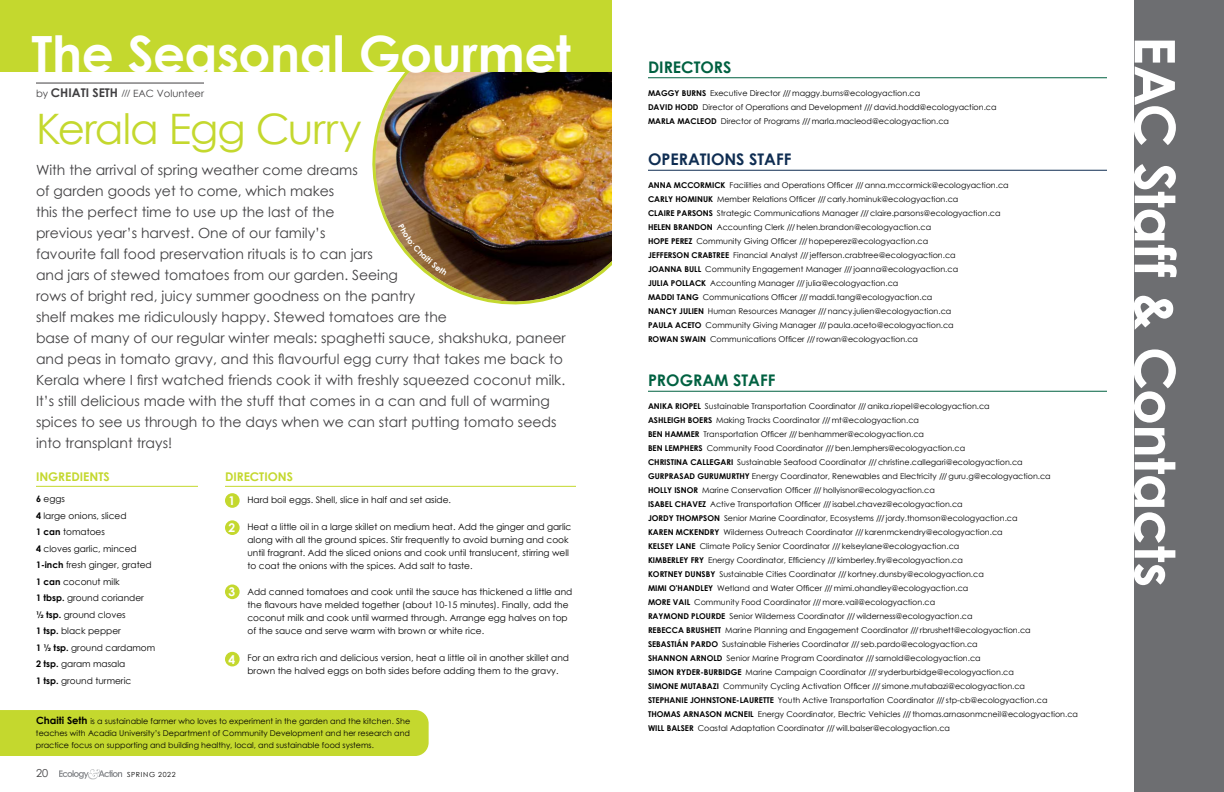
<style>
.page{position:relative;width:1224px;height:792px;background:#fff}
.page>*{position:absolute;margin:0;border:0;box-sizing:border-box;transform-origin:0 0}
.t1{font:700 56px "Century Gothic";letter-spacing:-.01em;color:#fff}
.t2{font:700 50px "Century Gothic";letter-spacing:-.005em;color:#fff}
.t3{font:42px "Century Gothic";letter-spacing:-.02em;color:#c4d82e}
.t4{font:700 16px "Century Gothic";color:#006141}
.t5{font:700 16px "Century Gothic";color:#0f2d52}
.t6{font:14px/21px "Century Gothic";color:#414042}
.t7{font:700 12px "Century Gothic";color:#c4d82e}
.t8{font:700 12px "Century Gothic";color:#fff}
.t9{font:11px "Century Gothic";color:#414042}
.t10{font:10px "Century Gothic";color:#414042}
.t11{font:9px/16.5px "Century Gothic";color:#000}
.t12{font:8px/14px "Century Gothic";color:#000}
.t13{font:7px "Century Gothic";letter-spacing:.1em;color:#000}
.s1{font-weight:700;font-size:12px}
.s2{font-size:8.5px}
.s3{font-weight:700}
.s4{font-weight:700;font-size:10px}
</style>
<div class="page">
<img style="left:372px;top:72px;width:240px;height:233px">
<div style="left:0;top:0;width:612px;height:72px;background:#c4d82e"></div>
<div style="left:0;top:710px;width:429px;height:46px;background:#c4d82e"></div>
<div style="left:1135px;top:0;width:89px;height:792px;background:#6d6e71"></div>
<svg style="left:59px;top:769px;width:63px;height:10px"></svg>
<hr style="left:225px;top:486px;width:351px;height:1px;background:#c4d82e">
<hr style="left:36px;top:83px;width:168px;height:1px;background:#414042">
<hr style="left:648px;top:77px;width:459px;height:1px;background:#006141">
<hr style="left:648px;top:170px;width:459px;height:1px;background:#0f2d52">
<hr style="left:648px;top:391px;width:459px;height:1px;background:#006141">
<hr style="left:36px;top:486px;width:162px;height:1px;background:#c4d82e">
<div style="left:225px;top:652px;width:15px;height:14px;background:#c4d82e;border-radius:50%"></div>
<div style="left:225px;top:585px;width:15px;height:14px;background:#c4d82e;border-radius:50%"></div>
<div style="left:225px;top:520px;width:15px;height:15px;background:#c4d82e;border-radius:50%"></div>
<div style="left:225px;top:493px;width:15px;height:15px;background:#c4d82e;border-radius:50%"></div>
<svg style="left:398px;top:224px;width:49px;height:51px"></svg>
<h2 class="t2" style="left:32px;top:22px;width:541px">The Seasonal Gourmet</h2>
<p class="t10" style="left:36px;top:86px;width:170px">by <span class="s1">CHIATI SETH</span> <span class="s2">///</span> EAC Volunteer</p>
<h3 class="t3" style="left:36px;top:100px;width:327px">Kerala Egg Curry</h3>
<p class="t6" style="left:36px;top:159px;width:531px">With the arrival of spring weather come dreams<br>of garden goods yet to come, which makes<br>this the perfect time to use up the last of the<br>previous year’s harvest. One of our family’s<br>favourite fall food preservation rituals is to can jars<br>and jars of stewed tomatoes from our garden. Seeing<br>rows of bright red, juicy summer goodness on the pantry<br>shelf makes me ridiculously happy. Stewed tomatoes are the<br>base of many of our regular winter meals: spaghetti sauce, shakshuka, paneer and peas in tomato gravy, and this flavourful egg curry that takes me back to Kerala where I first watched friends cook it with freshly squeezed coconut milk.<br>It’s still delicious made with the stuff that comes in a can and full of warming spices to see us through to the days when we can start putting tomato seeds into transplant trays!</p>
<h3 class="t7" style="left:36px;top:469px;width:75px">INGREDIENTS</h3>
<p class="t11" style="left:36px;top:491px;width:121px"><span class="s3">6</span> eggs<br><span class="s3">4</span> large onions, sliced<br><span class="s3">1 can</span> tomatoes<br><span class="s3">4</span> cloves garlic, minced<br><span class="s3">1-inch</span> fresh ginger, grated<br><span class="s3">1 can</span> coconut milk<br><span class="s3">1 tbsp.</span> ground coriander<br><span class="s3">½ tsp.</span> ground cloves<br><span class="s3">1 tsp.</span> black pepper<br><span class="s3">1 ½ tsp.</span> ground cardamom<br><span class="s3">2 tsp.</span> garam masala<br><span class="s3">1 tsp.</span> ground turmeric</p>
<h3 class="t7" style="left:225px;top:469px;width:69px">DIRECTIONS</h3>
<p class="t11" style="left:248px;top:492px;width:205px">Hard boil eggs. Shell, slice in half and set aside.</p>
<p class="t11" style="left:248px;top:520px;width:325px;line-height:13px">Heat a little oil in a large skillet on medium heat. Add the ginger and garlic along with all the ground spices. Stir frequently to avoid burning and cook until fragrant. Add the sliced onions and cook until translucent, stirring well to coat the onions with the spices. Add salt to taste.</p>
<p class="t11" style="left:248px;top:585px;width:326px;line-height:13px">Add canned tomatoes and cook until the sauce has thickened a little and the flavours have melded together (about 10-15 minutes). Finally, add the coconut milk and cook until warmed through. Arrange egg halves on top of the sauce and serve warm with brown or white rice.</p>
<p class="t11" style="left:248px;top:651px;width:323px;line-height:13px">For an extra rich and delicious version, heat a little oil in another skillet and brown the halved eggs on both sides before adding them to the gravy.</p>
<h3 class="t8" style="left:229px;top:493px;width:8px">1</h3>
<h3 class="t8" style="left:229px;top:520px;width:8px">2</h3>
<h3 class="t8" style="left:229px;top:584px;width:8px">3</h3>
<h3 class="t8" style="left:229px;top:652px;width:8px">4</h3>
<p class="t12" style="left:36px;top:715px;width:376px;line-height:12px;text-align:justify"><span class="s4">Chaiti Seth</span> is a sustainable farmer who loves to experiment in the garden and the kitchen. She teaches with Acadia University’s Department of Community Development and her research and practice focus on supporting and building healthy, local, and sustainable food systems.</p>
<h3 class="t9" style="left:36px;top:766px;width:14px">20</h3>
<p class="t13" style="left:127px;top:770px;width:50px">SPRING 2022</p>
<h3 class="t4" style="left:648px;top:57px;width:85px">DIRECTORS</h3>
<p class="t12" style="left:648px;top:86px;width:350px"><span class="s3">MAGGY BURNS</span> Executive Director /// maggy.burns@ecologyaction.ca<br><span class="s3">DAVID HODD</span> Director of Operations and Development /// david.hodd@ecologyaction.ca<br><span class="s3">MARLA MACLEOD</span> Director of Programs /// marla.macleod@ecologyaction.ca</p>
<h3 class="t5" style="left:648px;top:149px;width:145px">OPERATIONS STAFF</h3>
<p class="t12" style="left:648px;top:178px;width:362px"><span class="s3">ANNA MCCORMICK</span> Facilities and Operations Officer /// anna.mccormick@ecologyaction.ca <span class="s3">CARLY HOMINUK</span> Member Relations Officer /// carly.hominuk@ecologyaction.ca<br><span class="s3">CLAIRE PARSONS</span> Strategic Communications Manager /// claire.parsons@ecologyaction.ca <span class="s3">HELEN BRANDON</span> Accounting Clerk /// helen.brandon@ecologyaction.ca<br><span class="s3">HOPE PEREZ</span> Community Giving Officer /// hopeperez@ecologyaction.ca<br><span class="s3">JEFFERSON CRABTREE</span> Financial Analyst /// jefferson.crabtree@ecologyaction.ca<br><span class="s3">JOANNA BULL</span> Community Engagement Manager /// joanna@ecologyaction.ca<br><span class="s3">JULIA POLLACK</span> Accounting Manager /// julia@ecologyaction.ca<br><span class="s3">MADDI TANG</span> Communications Officer /// maddi.tang@ecologyaction.ca<br><span class="s3">NANCY JULIEN</span> Human Resources Manager /// nancy.julien@ecologyaction.ca<br><span class="s3">PAULA ACETO</span> Community Giving Manager /// paula.aceto@ecologyaction.ca<br><span class="s3">ROWAN SWAIN</span> Communications Officer /// rowan@ecologyaction.ca</p>
<h3 class="t4" style="left:648px;top:370px;width:129px">PROGRAM STAFF</h3>
<p class="t12" style="left:648px;top:399px;width:432px"><span class="s3">ANIKA RIOPEL</span> Sustainable Transportation Coordinator /// anika.riopel@ecologyaction.ca<br><span class="s3">ASHLEIGH BOERS</span> Making Tracks Coordinator /// mt@ecologyaction.ca<br><span class="s3">BEN HAMMER</span> Transportation Officer /// benhammer@ecologyaction.ca<br><span class="s3">BEN LEMPHERS</span> Community Food Coordinator /// ben.lemphers@ecologyaction.ca<br><span class="s3">CHRISTINA CALLEGARI</span> Sustainable Seafood Coordinator /// christine.callegari@ecologyaction.ca<br><span class="s3">GURPRASAD GURUMURTHY</span> Energy Coordinator, Renewables and Electricity /// guru.g@ecologyaction.ca<br><span class="s3">HOLLY ISNOR</span> Marine Conservation Officer /// hollyisnor@ecologyaction.ca<br><span class="s3">ISABEL CHAVEZ</span> Active Transportation Officer /// isabel.chavez@ecologyaction.ca<br><span class="s3">JORDY THOMPSON</span> Senior Marine Coordinator, Ecosystems /// jordy.thomson@ecologyaction.ca<br><span class="s3">KAREN MCKENDRY</span> Wilderness Outreach Coordinator /// karenmckendry@ecologyaction.ca<br><span class="s3">KELSEY LANE</span> Climate Policy Senior Coordinator /// kelseylane@ecologyaction.ca<br><span class="s3">KIMBERLEY FRY</span> Energy Coordinator, Efficiency /// kimberley.fry@ecologyaction.ca<br><span class="s3">KORTNEY DUNSBY</span> Sustainable Cities Coordinator /// kortney.dunsby@ecologyaction.ca<br><span class="s3">MIMI O'HANDLEY</span> Wetland and Water Officer /// mimi.ohandley@ecologyaction.ca<br><span class="s3">MORE VAIL</span> Community Food Coordinator /// more.vail@ecologyaction.ca<br><span class="s3">RAYMOND PLOURDE</span> Senior Wilderness Coordinator /// wilderness@ecologyaction.ca<br><span class="s3">REBECCA BRUSHETT</span> Marine Planning and Engagement Coordinator /// rbrushett@ecologyaction.ca<br><span class="s3">SEBASTIÁN PARDO</span> Sustainable Fisheries Coordinator /// seb.pardo@ecologyaction.ca<br><span class="s3">SHANNON ARNOLD</span> Senior Marine Program Coordinator /// sarnold@ecologyaction.ca<br><span class="s3">SIMON RYDER-BURBIDGE</span> Marine Campaign Coordinator /// sryderburbidge@ecologyaction.ca<br><span class="s3">SIMONE MUTABAZI</span> Community Cycling Activation Officer /// simone.mutabazi@ecologyaction.ca<br><span class="s3">STEPHANIE JOHNSTONE-LAURETTE</span> Youth Active Transportation Coordinator /// stp-cb@ecologyaction.ca <span class="s3">THOMAS ARNASON MCNEIL</span> Energy Coordinator, Electric Vehicles /// thomas.arnasonmcneil@ecologyaction.ca <span class="s3">WILL BALSER</span> Coastal Adaptation Coordinator /// will.balser@ecologyaction.ca</p>
<h1 class="t1" style="left:1190px;top:36px;width:553px;rotate:90deg">EAC Staff &amp; Contacts</h1>
</div>
